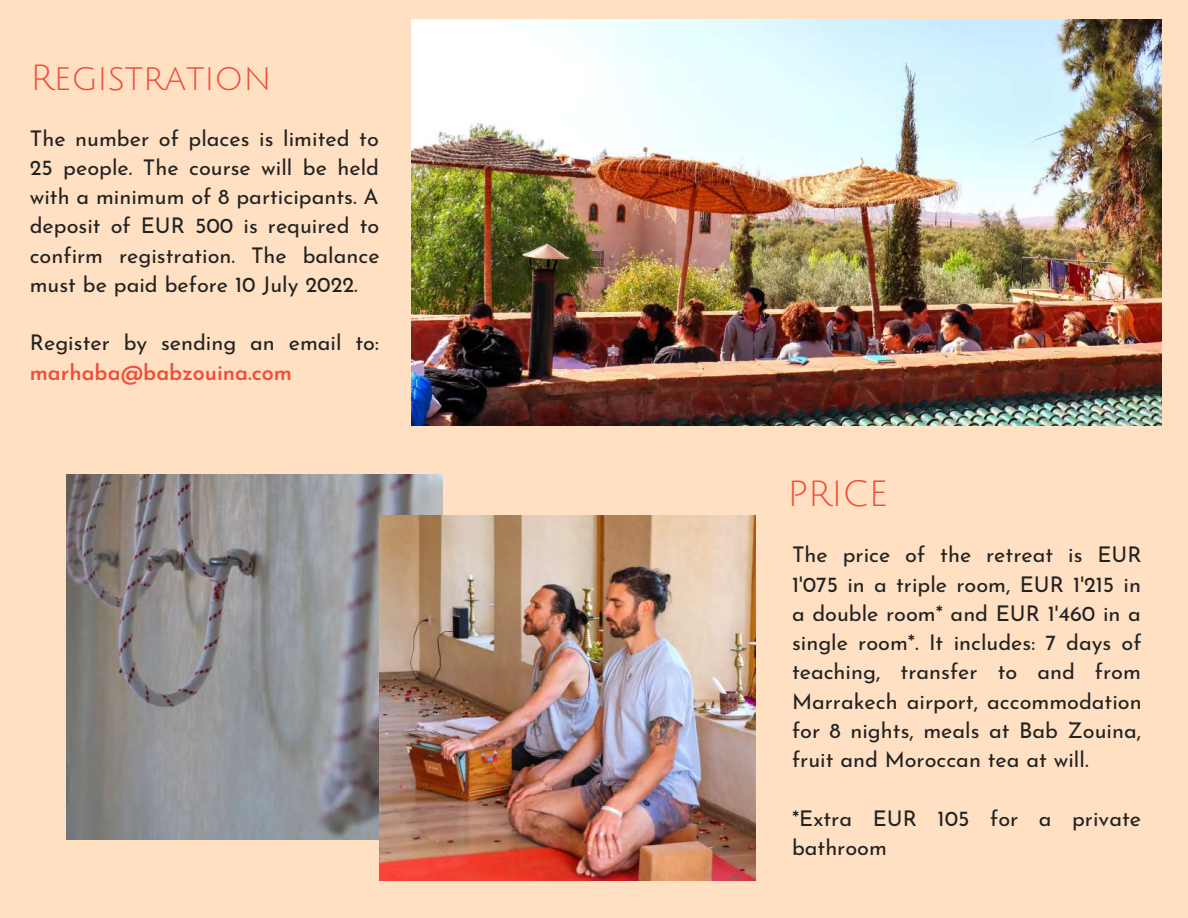
<style>
.page{position:relative;width:1188px;height:918px;background:#ffe0c3}
.page>*{position:absolute;margin:0;border:0;box-sizing:border-box;transform-origin:0 0}
.t1{font:35.55px "Julius Sans One";color:#f04e36}
.t2{font:21.6px/29.2px "Josefin Sans";color:#222;text-align:justify}
.t3{font:600 21.6px "Josefin Sans";color:#f04e36}
</style>
<div class="page">
<img style="left:411px;top:19px;width:751px;height:406px">
<img style="left:67px;top:475px;width:375px;height:364px">
<img style="left:380px;top:516px;width:376px;height:364px">
<h1 class="t1" style="left:30px;top:59px;width:243px">Registration</h1>
<p class="t2" style="left:30px;top:126px;width:351px">The number of places is limited to 25 people. The course will be held with a minimum of 8 participants. A deposit of EUR 500 is required to confirm registration. The balance must be paid before 10 July 2022.</p>
<p class="t2" style="left:30px;top:330px;width:351px">Register by sending an email to:</p>
<p class="t3" style="left:30px;top:363px;width:264px">marhaba@babzouina.com</p>
<h1 class="t1" style="left:787px;top:476px;width:102px">PRICE</h1>
<p class="t2" style="left:792px;top:542px;width:351px">The price of the retreat is EUR 1'075 in a triple room, EUR 1'215 in a double room* and EUR 1'460 in a single room*. It includes: 7 days of teaching, transfer to and from Marrakech airport, accommodation for 8 nights, meals at Bab Zouina, fruit and Moroccan tea at will.</p>
<p class="t2" style="left:792px;top:806px;width:351px">*Extra EUR 105 for a private bathroom</p>
</div>
